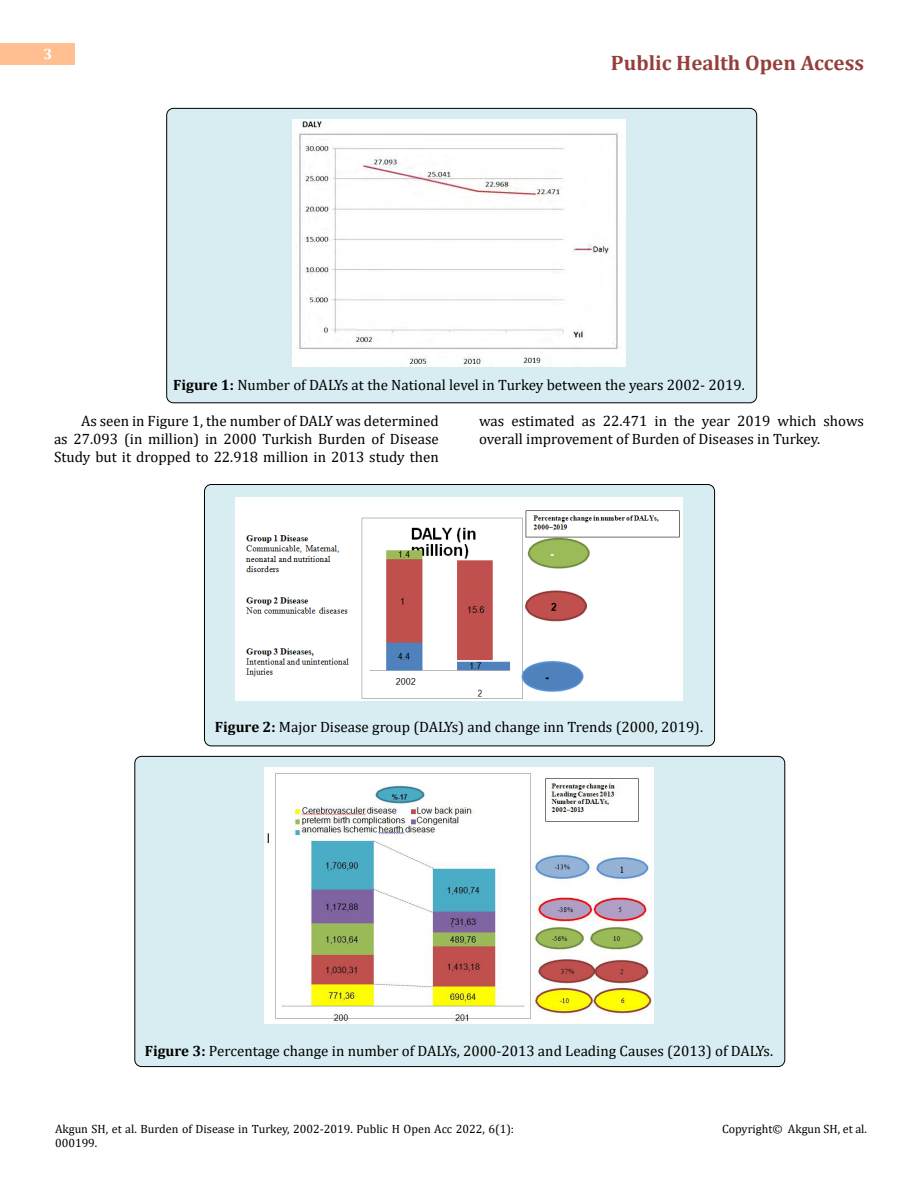
<style>
.page{position:relative;width:918px;height:1188px;background:#fff}
.page>*{position:absolute;margin:0;border:0;box-sizing:border-box;transform-origin:0 0}
.t1{font:700 21px "Cambria";color:#953f3c}
.t2{font:15px/18px "Cambria";color:#000;text-align:justify}
.t3{font:700 15px "Cambria";color:#fff}
.t4{font:12px/14.4px "Cambria";color:#000}
.s1{font-weight:700}
</style>
<div class="page">
<div style="left:0;top:43px;width:75px;height:21px;background:#ffbf91"></div>
<div style="left:204px;top:485px;width:511px;height:261px;background:#d8edf2;border-radius:7px"></div>
<div style="left:204px;top:484px;width:511px;height:262px;border:1px solid #000;border-radius:7px"></div>
<div style="left:135px;top:756px;width:650px;height:311px;background:#d8edf2;border-radius:7px"></div>
<div style="left:167px;top:108px;width:590px;height:295px;background:#d8edf2;border-radius:7px"></div>
<div style="left:166px;top:108px;width:591px;height:295px;border:1px solid #000;border-radius:7px"></div>
<img style="left:292px;top:120px;width:334px;height:247px">
<img style="left:236px;top:498px;width:446px;height:202px">
<img style="left:264px;top:768px;width:390px;height:255px">
<p class="t3" style="left:44px;top:44px;width:10px">3</p>
<h1 class="t1" style="left:611px;top:48px;width:255px">Public Health Open Access</h1>
<p class="t2" style="left:173px;top:375px;width:573px"><span class="s1">Figure 1:</span> Number of DALYs at the National level in Turkey between the years 2002- 2019.</p>
<p class="t2" style="left:54px;top:411px;width:386px;text-indent:27px">As seen in Figure 1, the number of DALY was determined as 27.093 (in million) in 2000 Turkish Burden of Disease Study but it dropped to 22.918 million in 2013 study then</p>
<p class="t2" style="left:479px;top:411px;width:386px">was estimated as 22.471 in the year 2019 which shows overall improvement of Burden of Diseases in Turkey.</p>
<p class="t2" style="left:215px;top:717px;width:490px"><span class="s1">Figure 2:</span> Major Disease group (DALYs) and change inn Trends (2000, 2019).</p>
<p class="t2" style="left:145px;top:1041px;width:630px"><span class="s1">Figure 3:</span> Percentage change in number of DALYs, 2000-2013 and Leading Causes (2013) of DALYs.</p>
<p class="t4" style="left:55px;top:1121px;width:461px">Akgun SH, et al. Burden of Disease in Turkey, 2002-2019. Public H Open Acc 2022, 6(1):<br>000199.</p>
<p class="t4" style="left:722px;top:1121px;width:146px">Copyright© Akgun SH, et al.</p>
</div>
